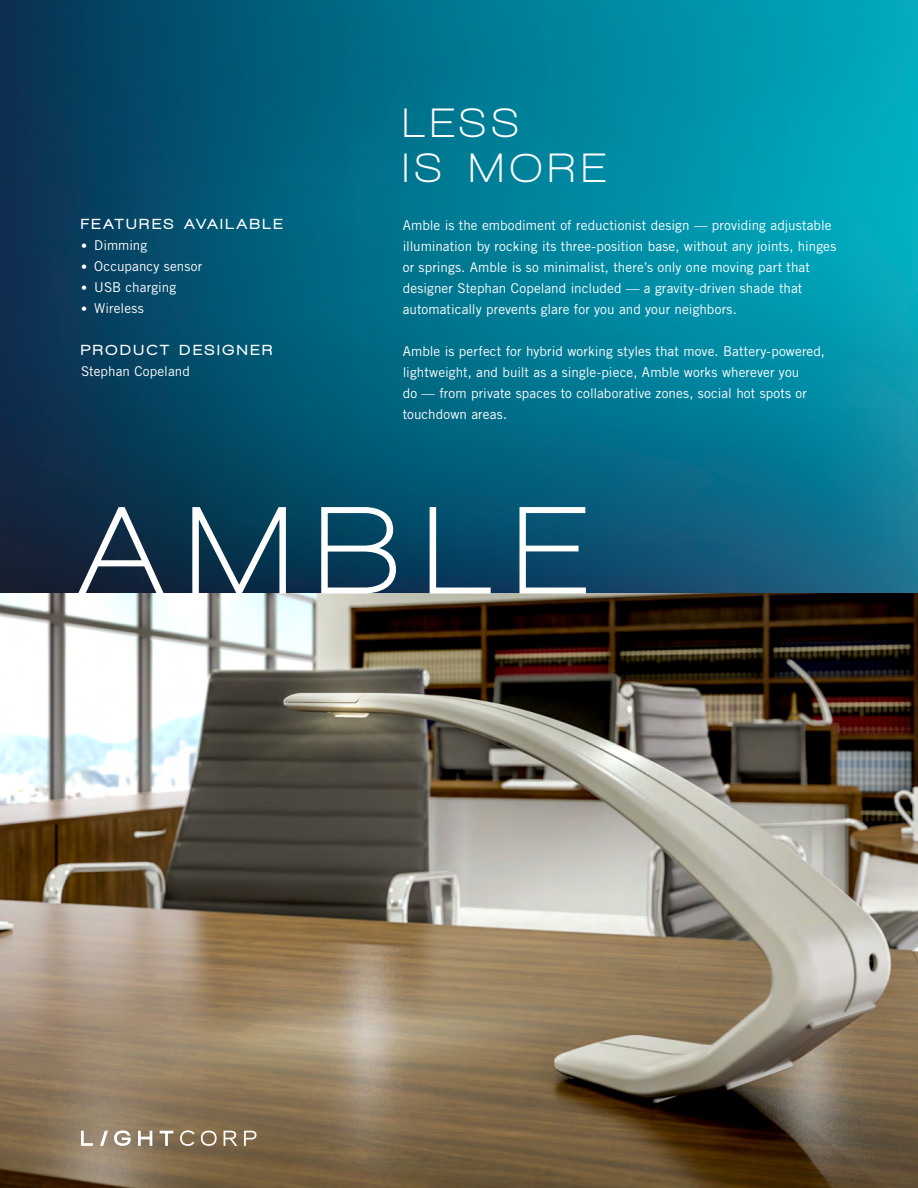
<style>
.page{position:relative;width:918px;height:1188px;background:#fff}
.page>*{position:absolute;margin:0;border:0;box-sizing:border-box;transform-origin:0 0}
.t1{font:700 127.5px "Walkway";letter-spacing:.2em;color:#fff}
.t2{font:700 42px/45px "Walkway";letter-spacing:.15em;color:#fff}
.t3{font:900 15px "Walkway";letter-spacing:.21em;color:#fff}
.t4{font:13.5px/21px "Trade Gothic LT Std";letter-spacing:.005em;color:#fff}
.s1{font-size:12px}
</style>
<div class="page">
<img style="left:0;top:593px;width:918px;height:595px">
<img style="left:0;top:0;width:918px;height:593px">
<svg style="left:180px;top:1130px;width:15px;height:16px"></svg>
<svg style="left:201px;top:1131px;width:16px;height:15px"></svg>
<svg style="left:244px;top:1131px;width:12px;height:15px"></svg>
<svg style="left:100px;top:1131px;width:8px;height:15px"></svg>
<svg style="left:81px;top:1131px;width:12px;height:15px"></svg>
<svg style="left:160px;top:1131px;width:13px;height:15px"></svg>
<svg style="left:138px;top:1131px;width:14px;height:15px"></svg>
<svg style="left:114px;top:1130px;width:17px;height:16px"></svg>
<svg style="left:224px;top:1131px;width:13px;height:15px"></svg>
<p class="t3" style="left:81px;top:216px;width:203px">FEATURES AVAILABLE</p>
<p class="t4" style="left:81px;top:235px;width:68px"><span class="s1">•</span> Dimming</p>
<p class="t4" style="left:81px;top:256px;width:123px"><span class="s1">•</span> Occupancy sensor</p>
<p class="t4" style="left:81px;top:277px;width:97px"><span class="s1">•</span> USB charging</p>
<p class="t4" style="left:81px;top:298px;width:64px"><span class="s1">•</span> Wireless</p>
<p class="t3" style="left:81px;top:342px;width:192px">PRODUCT DESIGNER</p>
<p class="t4" style="left:81px;top:361px;width:110px">Stephan Copeland</p>
<h2 class="t2" style="left:403px;top:100px;width:204px">LESS<br>IS MORE</h2>
<p class="t4" style="left:403px;top:214px;width:435px">Amble is the embodiment of reductionist design — providing adjustable illumination by rocking its three-position base, without any joints, hinges or springs. Amble is so minimalist, there’s only one moving part that designer Stephan Copeland included — a gravity-driven shade that automatically prevents glare for you and your neighbors.</p>
<p class="t4" style="left:403px;top:340px;width:424px">Amble is perfect for hybrid working styles that move. Battery-powered, lightweight, and built as a single-piece, Amble works wherever you<br>do — from private spaces to collaborative zones, social hot spots or touchdown areas.</p>
<h1 class="t1" style="left:80px;top:482px;width:507px">AMBLE</h1>
</div>
